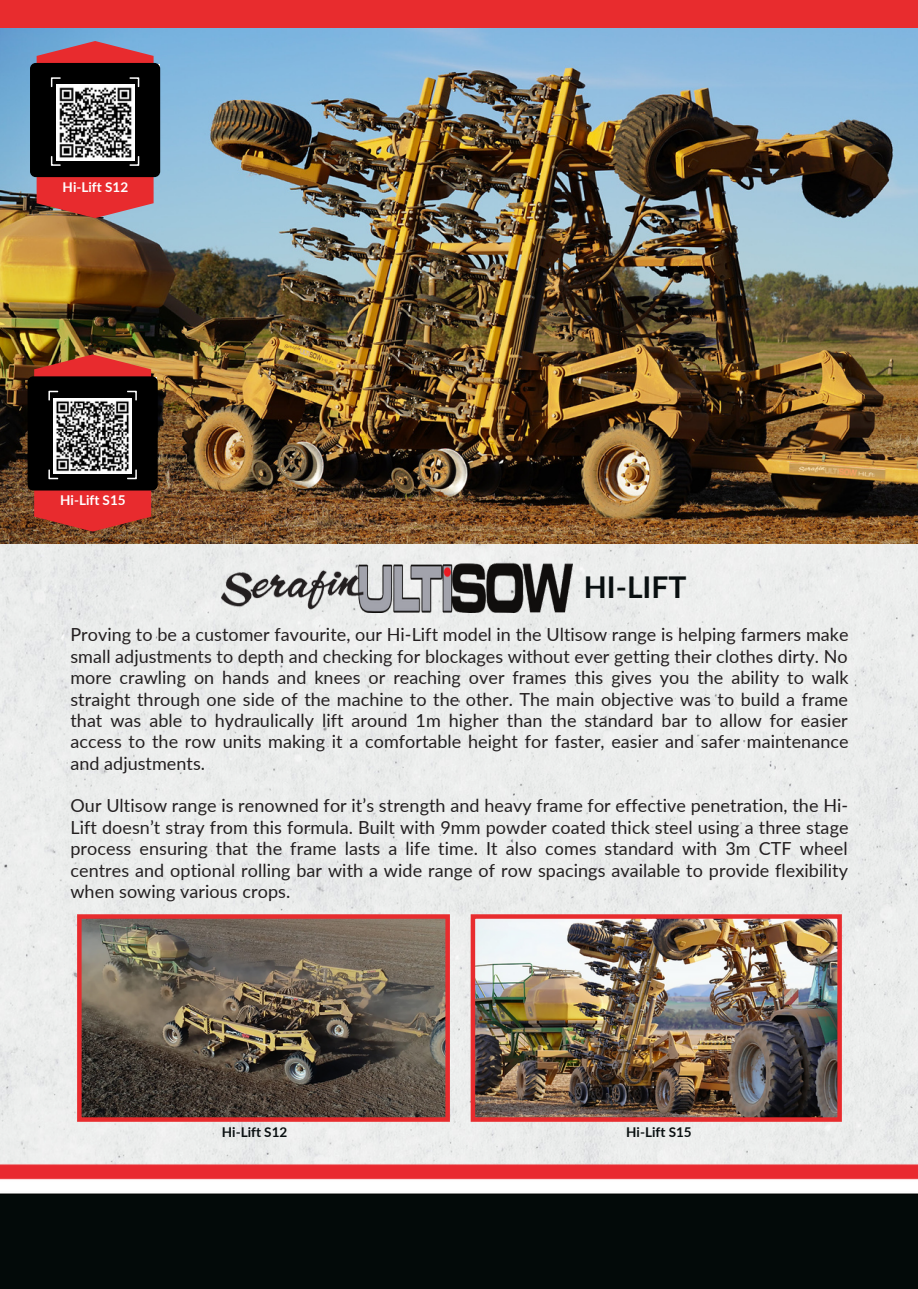
<style>
.page{position:relative;width:918px;height:1289px;background:#fff}
.page>*{position:absolute;margin:0;border:0;box-sizing:border-box;transform-origin:0 0}
.t1{font:700 30px "Lato";color:#090f10}
.t2{font:18px/21.3px "Lato";letter-spacing:.005em;color:#231f20;text-align:justify}
.t3{font:700 13.5px "Lato";color:#fff}
.t4{font:700 13.5px "Lato";color:#090f10}
</style>
<div class="page">
<div style="left:0;top:543px;width:918px;height:418px;background:#eceded"></div>
<img style="left:0;top:0;width:918px;height:543px">
<div style="left:1px;top:0;width:917px;height:27px;background:#e82c2e"></div>
<img style="left:471px;top:914px;width:371px;height:47px">
<svg style="left:77px;top:914px;width:373px;height:47px;background:#85685c"></svg>
<img style="left:0;top:961px;width:918px;height:327px">
<div style="left:30px;top:63px;width:130px;height:114px;background:#000;border-radius:6px"></div>
<svg style="left:37px;top:41px;width:117px;height:177px"></svg>
<div style="left:28px;top:376px;width:130px;height:114px;background:#000;border-radius:6px"></div>
<svg style="left:34px;top:354px;width:117px;height:177px"></svg>
<img style="left:56px;top:85px;width:78px;height:75px">
<img style="left:54px;top:398px;width:78px;height:75px">
<img style="left:222px;top:562px;width:351px;height:50px">
<p class="t3" style="left:63px;top:178px;width:67px">Hi-Lift S12</p>
<p class="t3" style="left:60px;top:491px;width:67px">Hi-Lift S15</p>
<p class="t1" style="left:584px;top:568px;width:104px">HI-LIFT</p>
<p class="t2" style="left:70px;top:623px;width:780px">Proving to be a customer favourite, our Hi-Lift model in the Ultisow range is helping farmers make small adjustments to depth and checking for blockages without ever getting their clothes dirty. No more crawling on hands and knees or reaching over frames this gives you the ability to walk straight through one side of the machine to the other. The main objective was to build a frame that was able to hydraulically lift around 1m higher than the standard bar to allow for easier access to the row units making it a comfortable height for faster, easier and safer maintenance and adjustments.</p>
<p class="t2" style="left:70px;top:794px;width:780px">Our Ultisow range is renowned for it’s strength and heavy frame for effective penetration, the Hi-Lift doesn’t stray from this formula. Built with 9mm powder coated thick steel using a three stage process ensuring that the frame lasts a life time. It also comes standard with 3m CTF wheel centres and optional rolling bar with a wide range of row spacings available to provide flexibility when sowing various crops.</p>
<p class="t4" style="left:222px;top:1123px;width:67px">Hi-Lift S12</p>
<p class="t4" style="left:626px;top:1123px;width:67px">Hi-Lift S15</p>
</div>
